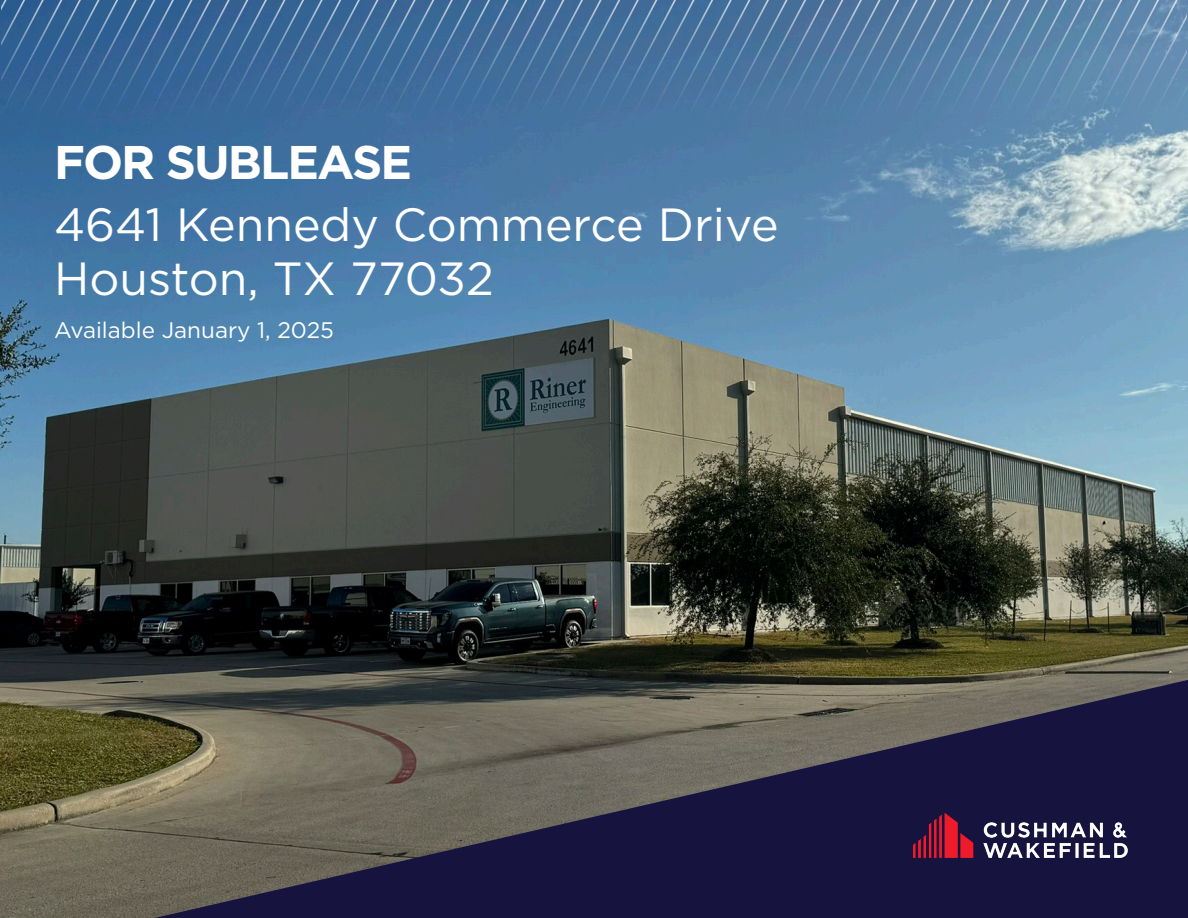
<style>
.page{position:relative;width:1188px;height:918px;background:#fff}
.page>*{position:absolute;margin:0;border:0;box-sizing:border-box;transform-origin:0 0}
.t1{font:700 47.25px "Gotham";letter-spacing:-.04em;color:#fff}
.t2{font:46.5px "Gotham";color:#fff}
.t3{font:22.5px "Gotham";color:#fff}
</style>
<div class="page">
<img style="left:0;top:0;width:1188px;height:918px">
<svg style="left:155px;top:680px;width:1033px;height:238px;background:#44404d"></svg>
<svg style="left:1px;top:0;width:1186px;height:126px;background:#4975a0"></svg>
<img style="left:901px;top:807px;width:233px;height:57px">
<p class="t1" style="left:54px;top:131px;width:360px">FOR SUBLEASE</p>
<p class="t2" style="left:54px;top:195px;width:726px">4641 Kennedy Commerce Drive</p>
<p class="t2" style="left:54px;top:249px;width:441px">Houston, TX 77032</p>
<p class="t3" style="left:54px;top:315px;width:282px">Available January 1, 2025</p>
</div>
